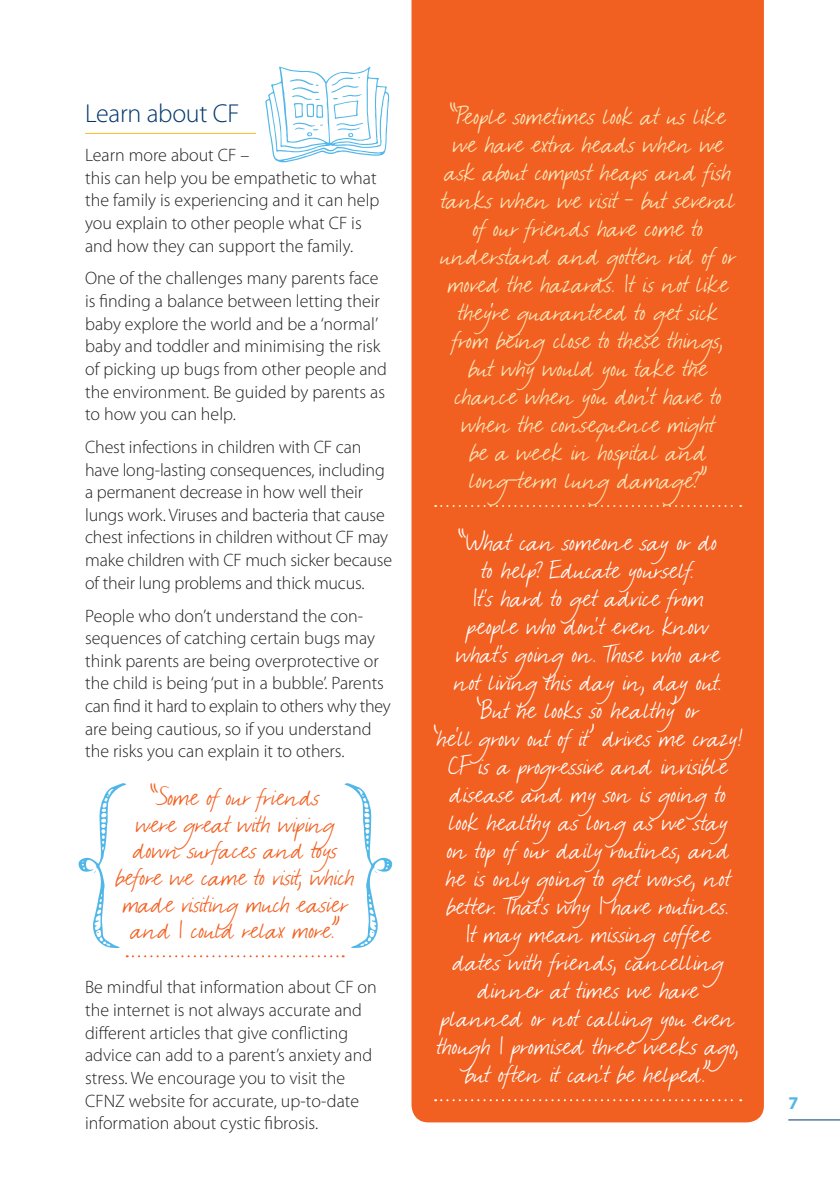
<style>
.page{position:relative;width:840px;height:1191px;background:#fff}
.page>*{position:absolute;margin:0;border:0;box-sizing:border-box;transform-origin:0 0}
.t1{font:26px/28px "Manolo Handwriting";letter-spacing:.015em;color:#fff;text-align:center}
.t2{font:26px/28px "Manolo Handwriting";letter-spacing:.015em;color:#fce8bc;text-align:center}
.t3{font:26px/26.6px "Manolo Handwriting";letter-spacing:.005em;color:#f26021;text-align:center}
.t4{font:300 26px "Myriad Pro";letter-spacing:-.01em;color:#00376b}
.t5{font:300 18px/22.6px "Myriad Pro";color:#231f20}
.t6{font:700 18px "Myriad Pro";color:#50b7e8}
.s1{color:#fff}
</style>
<div class="page">
<hr style="left:787px;top:1119px;width:52px;height:1px;background:#00376b">
<div style="left:411px;top:0;width:352px;height:1122px;background:#f26021"></div>
<hr style="left:85px;top:133px;width:171px;height:1px;background:#f7bc28">
<svg style="left:435px;top:505px;width:305px;height:2px"></svg>
<svg style="left:435px;top:1099px;width:305px;height:2px"></svg>
<svg style="left:127px;top:955px;width:216px;height:2px"></svg>
<svg style="left:78px;top:783px;width:48px;height:165px"></svg>
<svg style="left:344px;top:783px;width:48px;height:165px"></svg>
<svg style="left:265px;top:67px;width:124px;height:95px"></svg>
<h1 class="t4" style="left:85px;top:97px;width:156px">Learn about CF</h1>
<p class="t5" style="left:85px;top:144px;width:295px">Learn more about CF –<br>this can help you be empathetic to what the family is experiencing and it can help you explain to other people what CF is and how they can support the family.</p>
<p class="t5" style="left:85px;top:267px;width:303px">One of the challenges many parents face is finding a balance between letting their baby explore the world and be a ‘normal’ baby and toddler and minimising the risk of picking up bugs from other people and the environment. Be guided by parents as to how you can help.</p>
<p class="t5" style="left:85px;top:435px;width:308px">Chest infections in children with CF can have long-lasting consequences, including a permanent decrease in how well their lungs work. Viruses and bacteria that cause chest infections in children without CF may make children with CF much sicker because of their lung problems and thick mucus.</p>
<p class="t5" style="left:85px;top:604px;width:307px">People who don’t understand the con&shy;sequences of catching certain bugs may think parents are being overprotective or the child is being ‘put in a bubble’. Parents can find it hard to explain to others why they are being cautious, so if you understand the risks you can explain it to others.</p>
<h1 class="t3" style="left:115px;top:783px;width:240px">“Some of our friends<br>were great with wiping down surfaces and toys before we came to visit, which made visiting much easier and I could relax more.”</h1>
<p class="t5" style="left:85px;top:976px;width:293px">Be mindful that information about CF on the internet is not always accurate and different articles that give conflicting advice can add to a parent’s anxiety and stress. We encourage you to visit the CFNZ website for accurate, up-to-date information about cystic fibrosis.</p>
<p class="t2" style="left:440px;top:101px;width:296px">“People sometimes look at us like we have extra heads when we ask about compost heaps and fish tanks when we visit – but several of our friends have come to understand and gotten rid of or moved the hazards. It is not like they<span class="s1">´</span>re guaranteed to get sick from being close to these things, but why would you take the chance when you don<span class="s1">´</span>t have to when the consequence might<br>be a week in hospital and long-term lung damage?”</p>
<p class="t1" style="left:434px;top:527px;width:308px">“What can someone say or do<br>to help? Educate yourself.<br>It´s hard to get advice from<br>people who don´t even know<br>what´s going on. Those who are<br>not living this day in, day out.<br>‘But he looks so healthy’ or<br>‘he´ll grow out of it’ drives me crazy!<br>CF is a progressive and invisible disease and my son is going to look healthy as long as we stay<br>on top of our daily routines, and he is only going to get worse, not better. That´s why I have routines.<br>It may mean missing coffee<br>dates with friends, cancelling dinner at times we have planned or not calling you even though I promised three weeks ago, but often it can´t be helped.”</p>
<p class="t6" style="left:787px;top:1091px;width:11px">7</p>
</div>
